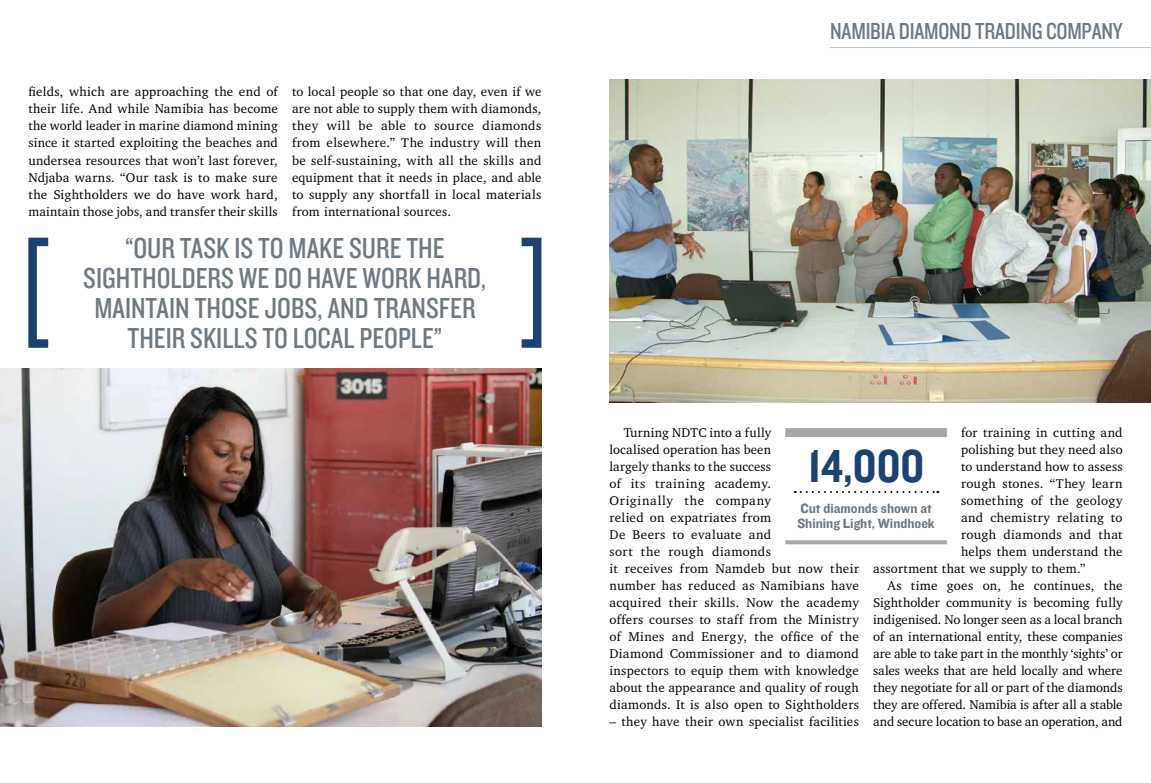
<style>
.page{position:relative;width:1151px;height:783px;background:#fff}
.page>*{position:absolute;margin:0;border:0;box-sizing:border-box;transform-origin:0 0}
.t1{font:48px "Knockout HTF50 Welterweight";color:#1c4271}
.t2{font:30px/30px "Knockout HTF29 Junior Liteweight";color:#6f7983;text-align:center}
.t3{font:24px "Knockout HTF29 Junior Liteweight";letter-spacing:-.01em;color:#6f7983}
.t4{font:14px/15px "Knockout HTF51 Middleweight";color:#6f7983}
.t5{font:13px/17px "Charter IT Cby BT";letter-spacing:.015em;color:#000;text-align:justify}
.t6{font:13px "Charter IT Cby BT";letter-spacing:-.01em;color:#000}
.t7{font:13px "Charter IT Cby BT";letter-spacing:-.005em;color:#000}
.t8{font:13px "Charter IT Cby BT";letter-spacing:.035em;color:#000}
</style>
<div class="page">
<img style="left:609px;top:79px;width:542px;height:323px">
<img style="left:0;top:368px;width:541px;height:358px">
<svg style="left:28px;top:237px;width:20px;height:111px"></svg>
<svg style="left:522px;top:237px;width:19px;height:111px"></svg>
<hr style="left:830px;top:47px;width:321px;height:1px;background:#bbc0c4">
<div style="left:785px;top:428px;width:162px;height:9px;background:#a7a7a7"></div>
<svg style="left:795px;top:491px;width:143px;height:2px"></svg>
<svg style="left:785px;top:540px;width:162px;height:4px"></svg>
<p class="t5" style="left:28px;top:83px;width:251px">fields, which are approaching the end of their life. And while Namibia has become the world leader in marine diamond mining since it started exploiting the beaches and undersea resources that won’t last forever, Ndjaba warns. “Our task is to make sure the Sightholders we do have work hard, maintain those jobs, and transfer their skills</p>
<p class="t5" style="left:292px;top:83px;width:251px">to local people so that one day, even if we are not able to supply them with diamonds, they will be able to source diamonds from elsewhere.” The industry will then be self-sustaining, with all the skills and equipment that it needs in place, and able to supply any shortfall in local materials from international sources.</p>
<h2 class="t2" style="left:83px;top:233px;width:405px">“OUR TASK IS TO MAKE SURE THE<br>SIGHTHOLDERS WE DO HAVE WORK HARD,<br>MAINTAIN THOSE JOBS, AND TRANSFER<br>THEIR SKILLS TO LOCAL PEOPLE”</h2>
<h3 class="t3" style="left:830px;top:18px;width:294px">NAMIBIA DIAMOND TRADING COMPANY</h3>
<p class="t5" style="left:609px;top:423px;width:251px;text-align:left;text-indent:14px">Turning NDTC into a fully<br>localised operation has been<br>largely thanks to the success<br>of its training academy.<br>Originally the company<br>relied on expatriates from<br>De Beers to evaluate and<br>sort the rough diamonds<br>it receives from Namdeb but now their number has reduced as Namibians have acquired their skills. Now the academy offers courses to staff from the Ministry of Mines and Energy, the office of the<br>Diamond Commissioner and to diamond inspectors to equip them with knowledge about the appearance and quality of rough diamonds. It is also open to Sightholders</p>
<p class="t5" style="left:609px;top:712px;width:251px">– they have their own specialist facilities</p>
<p class="t8" style="left:961px;top:424px;width:163px">for training in cutting and</p>
<p class="t5" style="left:961px;top:440px;width:163px">polishing but they need also</p>
<p class="t5" style="left:961px;top:457px;width:163px">to understand how to assess</p>
<p class="t5" style="left:961px;top:474px;width:163px">rough stones. “They learn</p>
<p class="t5" style="left:961px;top:491px;width:163px">something of the geology</p>
<p class="t5" style="left:961px;top:508px;width:163px">and chemistry relating to</p>
<p class="t5" style="left:961px;top:525px;width:163px">rough diamonds and that</p>
<p class="t5" style="left:961px;top:542px;width:163px">helps them understand the</p>
<p class="t5" style="left:873px;top:559px;width:214px">assortment that we supply to them.”</p>
<p class="t5" style="left:887px;top:576px;width:237px">As time goes on, he continues, the</p>
<p class="t5" style="left:873px;top:593px;width:251px">Sightholder community is becoming fully</p>
<p class="t7" style="left:873px;top:611px;width:251px">indigenised. No longer seen as a local branch</p>
<p class="t5" style="left:873px;top:627px;width:251px">of an international entity, these companies</p>
<p class="t6" style="left:873px;top:645px;width:251px">are able to take part in the monthly ‘sights’ or</p>
<p class="t5" style="left:873px;top:661px;width:251px">sales weeks that are held locally and where</p>
<p class="t6" style="left:873px;top:679px;width:251px">they negotiate for all or part of the diamonds</p>
<p class="t5" style="left:873px;top:695px;width:251px">they are offered. Namibia is after all a stable</p>
<p class="t7" style="left:873px;top:713px;width:251px">and secure location to base an operation, and</p>
<h1 class="t1" style="left:808px;top:441px;width:118px">14,000</h1>
<p class="t4" style="left:797px;top:500px;width:139px">Cut diamonds shown at<br>Shining Light, Windhoek</p>
</div>
